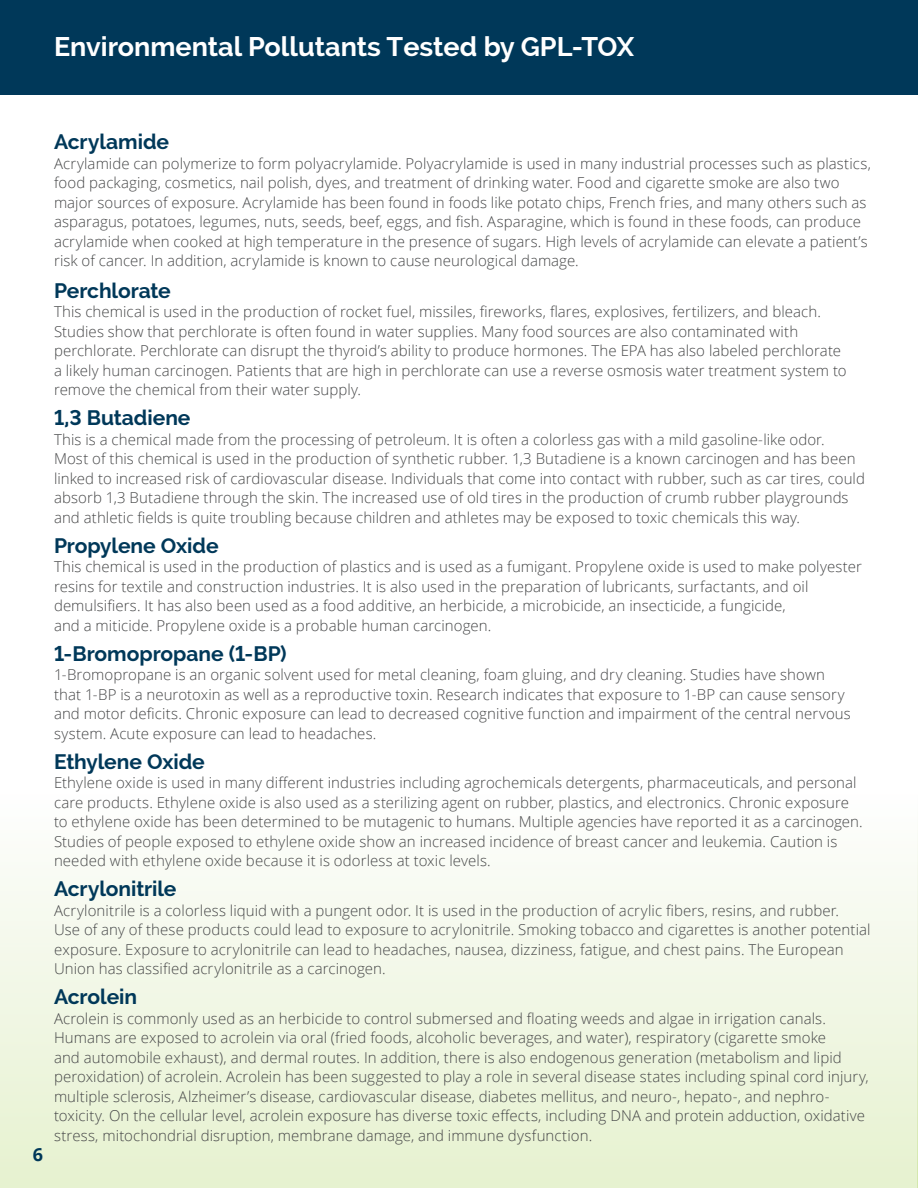
<style>
.page{position:relative;width:918px;height:1188px;background:#fff}
.page>*{position:absolute;margin:0;border:0;box-sizing:border-box;transform-origin:0 0}
.Body_Text{font:700 27px "Raleway";color:#fff}
.Body_Text-2{font:700 21px "Raleway";letter-spacing:-.005em;color:#003859}
.t1{font:700 18px "Open Sans";color:#003859}
.t2{font:300 15px/19.5px "Open Sans";letter-spacing:.005em;color:#464748}
</style>
<div class="page">
<div style="left:0;top:0;width:918px;height:94px;background:#003859"></div>
<div style="left:0;top:794px;width:918px;height:394px;background:linear-gradient(to bottom,#fefefe,#e6f1cf)"></div>
<p class="Body_Text" style="left:54px;top:31px;width:582px">Environmental Pollutants Tested by GPL-TOX</p>
<p class="t1" style="left:33px;top:1141px;width:12px">6</p>
<p class="Body_Text-2" style="left:54px;top:130px;width:117px">Acrylamide</p>
<p class="t2" style="left:54px;top:153px;width:818px">Acrylamide can polymerize to form polyacrylamide. Polyacrylamide is used in many industrial processes such as plastics, food packaging, cosmetics, nail polish, dyes, and treatment of drinking water. Food and cigarette smoke are also two major sources of exposure. Acrylamide has been found in foods like potato chips, French fries, and many others such as asparagus, potatoes, legumes, nuts, seeds, beef, eggs, and fish. Asparagine, which is found in these foods, can produce acrylamide when cooked at high temperature in the presence of sugars. High levels of acrylamide can elevate a patient’s risk of cancer. In addition, acrylamide is known to cause neurological damage.</p>
<p class="Body_Text-2" style="left:54px;top:279px;width:118px">Perchlorate</p>
<p class="t2" style="left:54px;top:302px;width:794px">This chemical is used in the production of rocket fuel, missiles, fireworks, flares, explosives, fertilizers, and bleach.<br>Studies show that perchlorate is often found in water supplies. Many food sources are also contaminated with perchlorate. Perchlorate can disrupt the thyroid’s ability to produce hormones. The EPA has also labeled perchlorate a likely human carcinogen. Patients that are high in perchlorate can use a reverse osmosis water treatment system to remove the chemical from their water supply.</p>
<p class="Body_Text-2" style="left:54px;top:406px;width:138px">1,3 Butadiene</p>
<p class="t2" style="left:54px;top:429px;width:812px">This is a chemical made from the processing of petroleum. It is often a colorless gas with a mild gasoline-like odor.<br>Most of this chemical is used in the production of synthetic rubber. 1,3 Butadiene is a known carcinogen and has been linked to increased risk of cardiovascular disease. Individuals that come into contact with rubber, such as car tires, could absorb 1,3 Butadiene through the skin. The increased use of old tires in the production of crumb rubber playgrounds and athletic fields is quite troubling because children and athletes may be exposed to toxic chemicals this way.</p>
<p class="Body_Text-2" style="left:54px;top:534px;width:166px">Propylene Oxide</p>
<p class="t2" style="left:54px;top:557px;width:809px">This chemical is used in the production of plastics and is used as a fumigant. Propylene oxide is used to make polyester resins for textile and construction industries. It is also used in the preparation of lubricants, surfactants, and oil demulsifiers. It has also been used as a food additive, an herbicide, a microbicide, an insecticide, a fungicide,<br>and a miticide. Propylene oxide is a probable human carcinogen.</p>
<p class="Body_Text-2" style="left:54px;top:642px;width:234px">1-Bromopropane (1-BP)</p>
<p class="t2" style="left:54px;top:665px;width:798px">1-Bromopropane is an organic solvent used for metal cleaning, foam gluing, and dry cleaning. Studies have shown that 1-BP is a neurotoxin as well as a reproductive toxin. Research indicates that exposure to 1-BP can cause sensory and motor deficits. Chronic exposure can lead to decreased cognitive function and impairment of the central nervous system. Acute exposure can lead to headaches.</p>
<p class="Body_Text-2" style="left:54px;top:750px;width:152px">Ethylene Oxide</p>
<p class="t2" style="left:54px;top:773px;width:810px">Ethylene oxide is used in many different industries including agrochemicals detergents, pharmaceuticals, and personal care products. Ethylene oxide is also used as a sterilizing agent on rubber, plastics, and electronics. Chronic exposure to ethylene oxide has been determined to be mutagenic to humans. Multiple agencies have reported it as a carcinogen.<br>Studies of people exposed to ethylene oxide show an increased incidence of breast cancer and leukemia. Caution is needed with ethylene oxide because it is odorless at toxic levels.</p>
<p class="Body_Text-2" style="left:54px;top:877px;width:124px">Acrylonitrile</p>
<p class="t2" style="left:54px;top:900px;width:818px">Acrylonitrile is a colorless liquid with a pungent odor. It is used in the production of acrylic fibers, resins, and rubber.<br>Use of any of these products could lead to exposure to acrylonitrile. Smoking tobacco and cigarettes is another potential exposure. Exposure to acrylonitrile can lead to headaches, nausea, dizziness, fatigue, and chest pains. The European Union has classified acrylonitrile as a carcinogen.</p>
<p class="Body_Text-2" style="left:54px;top:985px;width:85px">Acrolein</p>
<p class="t2" style="left:54px;top:1008px;width:816px">Acrolein is commonly used as an herbicide to control submersed and floating weeds and algae in irrigation canals.<br>Humans are exposed to acrolein via oral (fried foods, alcoholic beverages, and water), respiratory (cigarette smoke<br>and automobile exhaust), and dermal routes. In addition, there is also endogenous generation (metabolism and lipid peroxidation) of acrolein. Acrolein has been suggested to play a role in several disease states including spinal cord injury, multiple sclerosis, Alzheimer’s disease, cardiovascular disease, diabetes mellitus, and neuro-, hepato-, and nephro&shy;toxicity. On the cellular level, acrolein exposure has diverse toxic effects, including DNA and protein adduction, oxidative stress, mitochondrial disruption, membrane damage, and immune dysfunction.</p>
</div>
